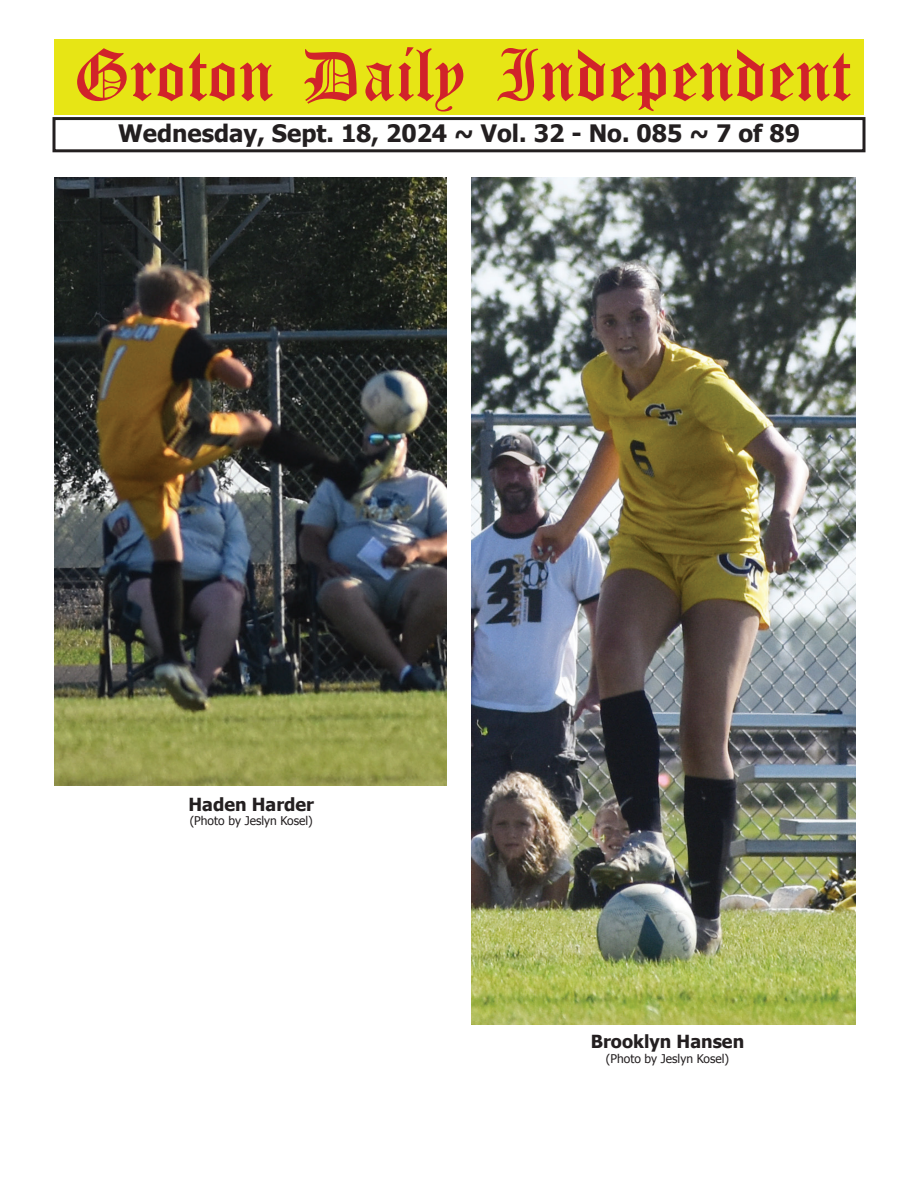
<style>
.page{position:relative;width:918px;height:1188px;background:#fff}
.page>*{position:absolute;margin:0;border:0;box-sizing:border-box;transform-origin:0 0}
.t1{font:54px "Old English Five";color:#d1232a}
.t2{font:700 24px "Tahoma";color:#231f20}
.t3{font:700 18px "Tahoma";color:#231f20}
.t4{font:12px "Tahoma";color:#231f20}
</style>
<div class="page">
<div style="left:52px;top:117px;width:814px;height:35px;border:3px solid #231f20"></div>
<div style="left:54px;top:40px;width:810px;height:75px;background:#e7e515"></div>
<img style="left:55px;top:177px;width:391px;height:609px">
<img style="left:471px;top:177px;width:384px;height:848px">
<h1 class="t1" style="left:73px;top:50px;width:779px">Groton Daily Independent</h1>
<p class="t2" style="left:118px;top:116px;width:683px">Wednesday, Sept. 18, 2024 ~ Vol. 32 - No. 085 ~ 7 of 89</p>
<p class="t3" style="left:189px;top:792px;width:127px">Haden Harder</p>
<p class="t4" style="left:190px;top:813px;width:125px">(Photo by Jeslyn Kosel)</p>
<p class="t3" style="left:591px;top:1029px;width:155px">Brooklyn Hansen</p>
<p class="t4" style="left:606px;top:1050px;width:125px">(Photo by Jeslyn Kosel)</p>
</div>
